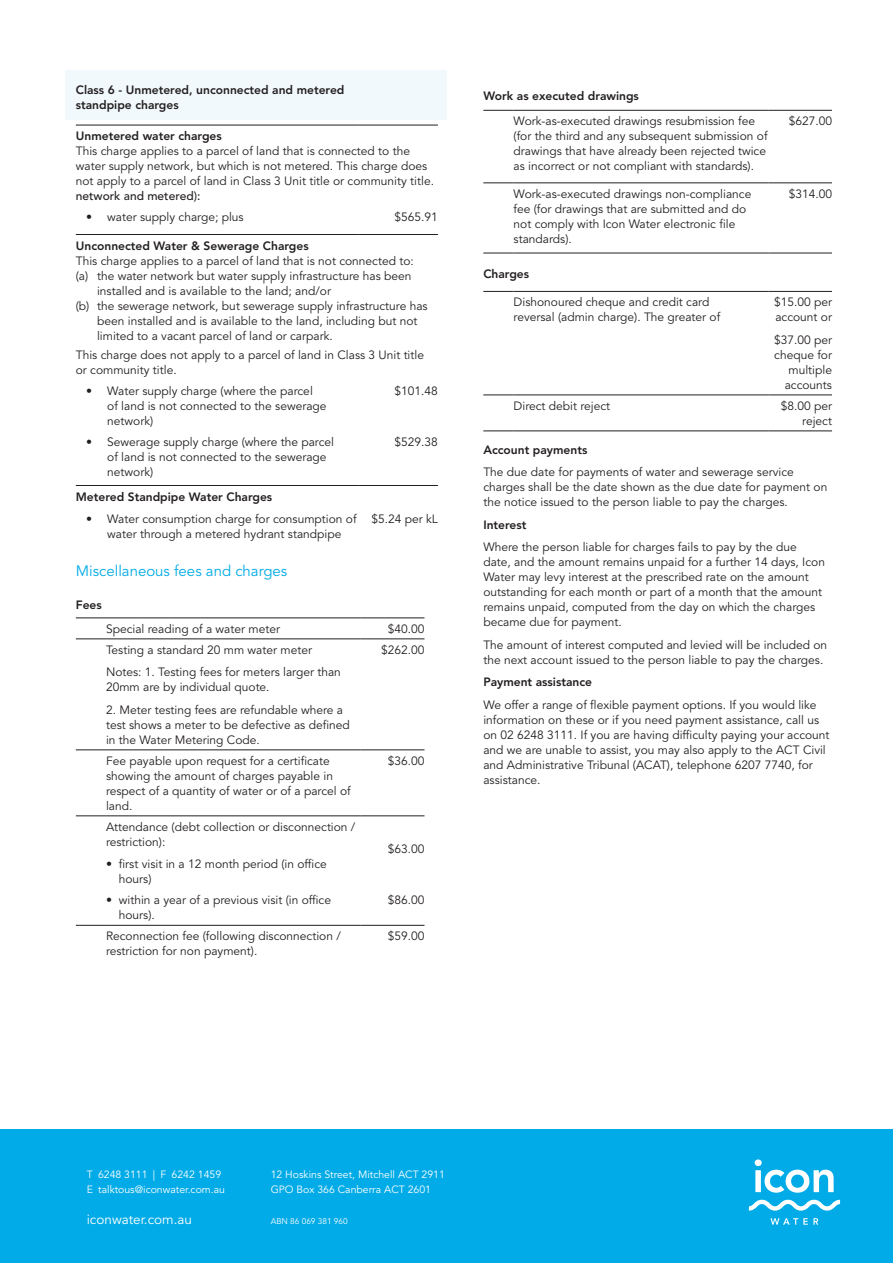
<style>
.page{position:relative;width:893px;height:1263px;background:#fff}
.page>*{position:absolute;margin:0;border:0;box-sizing:border-box;transform-origin:0 0}
.t1{font:15px "Avenir LT Std";color:#00abe7}
.t2{font:13.5px "Avenir LT Std";color:#fff}
.t3{font:12px/15px "Avenir LT Std";color:#231f20}
.t4{font:800 12px/15px "Avenir LT Std";color:#231f20}
.t5{font:500 12px "Avenir LT Std";color:#231f20}
.t6{font:10.5px/15px "Avenir LT Std";color:#fff}
.t7{font:8.25px "Avenir LT Std";color:#fff}
</style>
<div class="page">
<div style="left:0;top:1129px;width:893px;height:134px;background:#00abe7"></div>
<svg style="left:749px;top:1200px;width:91px;height:10px"></svg>
<svg style="left:755px;top:1159px;width:79px;height:34px"></svg>
<svg style="left:770px;top:1218px;width:48px;height:7px"></svg>
<div style="left:65px;top:70px;width:381px;height:50px;background:#f2f9fd"></div>
<hr style="left:86px;top:125px;width:272px;height:1px;background:#231f20">
<hr style="left:358px;top:125px;width:80px;height:1px;background:#231f20">
<hr style="left:86px;top:234px;width:272px;height:1px;background:#231f20">
<hr style="left:358px;top:234px;width:80px;height:1px;background:#231f20">
<hr style="left:86px;top:485px;width:272px;height:1px;background:#231f20">
<hr style="left:358px;top:485px;width:80px;height:1px;background:#231f20">
<hr style="left:76px;top:639px;width:30px;height:1px;background:#231f20">
<hr style="left:106px;top:639px;width:255px;height:1px;background:#231f20">
<hr style="left:361px;top:639px;width:63px;height:1px;background:#231f20">
<hr style="left:76px;top:925px;width:30px;height:1px;background:#231f20">
<hr style="left:106px;top:925px;width:255px;height:1px;background:#231f20">
<hr style="left:361px;top:925px;width:63px;height:1px;background:#231f20">
<hr style="left:76px;top:618px;width:30px;height:1px;background:#231f20">
<hr style="left:106px;top:618px;width:255px;height:1px;background:#231f20">
<hr style="left:76px;top:750px;width:30px;height:1px;background:#231f20">
<hr style="left:76px;top:815px;width:30px;height:1px;background:#231f20">
<hr style="left:106px;top:750px;width:255px;height:1px;background:#231f20">
<hr style="left:106px;top:815px;width:255px;height:1px;background:#231f20">
<hr style="left:361px;top:750px;width:63px;height:1px;background:#231f20">
<hr style="left:361px;top:815px;width:63px;height:1px;background:#231f20">
<hr style="left:361px;top:618px;width:63px;height:1px;background:#231f20">
<hr style="left:483px;top:395px;width:31px;height:1px;background:#231f20">
<hr style="left:514px;top:395px;width:254px;height:1px;background:#231f20">
<hr style="left:768px;top:395px;width:64px;height:1px;background:#231f20">
<hr style="left:483px;top:183px;width:31px;height:1px;background:#231f20">
<hr style="left:514px;top:183px;width:254px;height:1px;background:#231f20">
<hr style="left:768px;top:183px;width:64px;height:1px;background:#231f20">
<hr style="left:483px;top:431px;width:31px;height:1px;background:#231f20">
<hr style="left:514px;top:431px;width:254px;height:1px;background:#231f20">
<hr style="left:768px;top:431px;width:64px;height:1px;background:#231f20">
<hr style="left:483px;top:110px;width:31px;height:1px;background:#231f20">
<hr style="left:514px;top:110px;width:254px;height:1px;background:#231f20">
<hr style="left:483px;top:291px;width:31px;height:1px;background:#231f20">
<hr style="left:514px;top:291px;width:254px;height:1px;background:#231f20">
<hr style="left:483px;top:253px;width:31px;height:1px;background:#231f20">
<hr style="left:514px;top:253px;width:254px;height:1px;background:#231f20">
<hr style="left:768px;top:253px;width:64px;height:1px;background:#231f20">
<hr style="left:768px;top:291px;width:64px;height:1px;background:#231f20">
<hr style="left:768px;top:110px;width:64px;height:1px;background:#231f20">
<p class="t4" style="left:76px;top:82px;width:270px">Class 6 - Unmetered, unconnected and metered standpipe charges</p>
<p class="t4" style="left:76px;top:128px;width:148px">Unmetered water charges</p>
<p class="t3" style="left:76px;top:144px;width:360px">This charge applies to a parcel of land that is connected to the water supply network, but which is not metered. This charge does not apply to a parcel of land in Class 3 Unit title or community title.</p>
<p class="t5" style="left:76px;top:189px;width:126px">network and metered):</p>
<p class="t3" style="left:86px;top:210px;width:159px">• water supply charge; plus</p>
<p class="t3" style="left:395px;top:210px;width:45px">$565.91</p>
<p class="t4" style="left:76px;top:238px;width:234px">Unconnected Water &amp; Sewerage Charges</p>
<p class="t3" style="left:76px;top:253px;width:340px">This charge applies to a parcel of land that is not connected to:</p>
<p class="t3" style="left:76px;top:268px;width:337px">(a) the water network but water supply infrastructure has been</p>
<p class="t3" style="left:97px;top:283px;width:235px">installed and is available to the land; and/or</p>
<p class="t3" style="left:76px;top:298px;width:353px">(b) the sewerage network, but sewerage supply infrastructure has</p>
<p class="t3" style="left:97px;top:313px;width:322px">been installed and is available to the land, including but not</p>
<p class="t3" style="left:97px;top:328px;width:237px">limited to a vacant parcel of land or carpark.</p>
<p class="t3" style="left:76px;top:347px;width:350px">This charge does not apply to a parcel of land in Class 3 Unit title or community title.</p>
<p class="t3" style="left:107px;top:383px;width:221px;text-indent:-21px">• Water supply charge (where the parcel<br>of land is not connected to the sewerage network)</p>
<p class="t3" style="left:395px;top:383px;width:45px">$101.48</p>
<p class="t3" style="left:107px;top:434px;width:228px;text-indent:-21px">• Sewerage supply charge (where the parcel of land is not connected to the sewerage network)</p>
<p class="t3" style="left:395px;top:434px;width:45px">$529.38</p>
<p class="t4" style="left:76px;top:489px;width:198px">Metered Standpipe Water Charges</p>
<p class="t3" style="left:86px;top:511px;width:272px;text-align:center">• Water consumption charge for consumption of water through a metered hydrant standpipe</p>
<p class="t3" style="left:371px;top:511px;width:68px">$5.24 per kL</p>
<p class="t1" style="left:76px;top:562px;width:213px">Miscellaneous fees and charges</p>
<p class="t4" style="left:76px;top:598px;width:27px">Fees</p>
<p class="t3" style="left:106px;top:622px;width:175px">Special reading of a water meter</p>
<p class="t3" style="left:388px;top:622px;width:38px">$40.00</p>
<p class="t3" style="left:106px;top:639px;width:236px;line-height:22.5px">Testing a standard 20 mm water meter<br>Notes: 1. Testing fees for meters larger than</p>
<p class="t3" style="left:106px;top:680px;width:165px">20mm are by individual quote.</p>
<p class="t3" style="left:106px;top:703px;width:245px">2. Meter testing fees are refundable where a test shows a meter to be defective as defined in the Water Metering Code.</p>
<p class="t3" style="left:381px;top:643px;width:45px">$262.00</p>
<p class="t3" style="left:106px;top:754px;width:246px">Fee payable upon request for a certificate showing the amount of charges payable in respect of a quantity of water or of a parcel of land.</p>
<p class="t3" style="left:388px;top:754px;width:38px">$36.00</p>
<p class="t3" style="left:106px;top:819px;width:251px">Attendance (debt collection or disconnection / restriction):</p>
<p class="t3" style="left:119px;top:857px;width:209px;text-indent:-13px">• first visit in a 12 month period (in office hours)</p>
<p class="t3" style="left:388px;top:842px;width:38px">$63.00</p>
<p class="t3" style="left:119px;top:893px;width:214px;text-indent:-13px">• within a year of a previous visit (in office hours).</p>
<p class="t3" style="left:388px;top:893px;width:38px">$86.00</p>
<p class="t3" style="left:106px;top:929px;width:236px">Reconnection fee (following disconnection / restriction for non payment).</p>
<p class="t3" style="left:388px;top:929px;width:38px">$59.00</p>
<p class="t4" style="left:483px;top:88px;width:157px">Work as executed drawings</p>
<p class="t3" style="left:514px;top:114px;width:256px">Work-as-executed drawings resubmission fee (for the third and any subsequent submission of drawings that have already been rejected twice as incorrect or not compliant with standards).</p>
<p class="t3" style="left:789px;top:114px;width:45px">$627.00</p>
<p class="t3" style="left:514px;top:187px;width:239px">Work-as-executed drawings non-compliance fee (for drawings that are submitted and do not comply with Icon Water electronic file standards).</p>
<p class="t3" style="left:789px;top:187px;width:45px">$314.00</p>
<p class="t4" style="left:483px;top:266px;width:47px">Charges</p>
<p class="t3" style="left:514px;top:295px;width:208px">Dishonoured cheque and credit card reversal (admin charge). The greater of</p>
<p class="t3" style="left:774px;top:295px;width:60px">$15.00 per account or</p>
<p class="t3" style="left:774px;top:333px;width:60px;text-align:right">$37.00 per cheque for multiple accounts</p>
<p class="t3" style="left:514px;top:399px;width:98px">Direct debit reject</p>
<p class="t3" style="left:781px;top:399px;width:53px;text-align:right">$8.00 per reject</p>
<p class="t4" style="left:483px;top:442px;width:105px">Account payments</p>
<p class="t3" style="left:483px;top:465px;width:346px">The due date for payments of water and sewerage service charges shall be the date shown as the due date for payment on the notice issued to the person liable to pay the charges.</p>
<p class="t4" style="left:483px;top:517px;width:45px">Interest</p>
<p class="t3" style="left:483px;top:540px;width:343px">Where the person liable for charges fails to pay by the due date, and the amount remains unpaid for a further 14 days, Icon Water may levy interest at the prescribed rate on the amount outstanding for each month or part of a month that the amount remains unpaid, computed from the day on which the charges became due for payment.</p>
<p class="t3" style="left:483px;top:637px;width:345px">The amount of interest computed and levied will be included on the next account issued to the person liable to pay the charges.</p>
<p class="t4" style="left:483px;top:674px;width:110px">Payment assistance</p>
<p class="t3" style="left:483px;top:697px;width:348px">We offer a range of flexible payment options. If you would like information on these or if you need payment assistance, call us on 02 6248 3111. If you are having difficulty paying your account and we are unable to assist, you may also apply to the ACT Civil and Administrative Tribunal (ACAT), telephone 6207 7740, for assistance.</p>
<p class="t6" style="left:87px;top:1167px;width:140px">T 6248 3111 | F 6242 1459<br>E talktous@iconwater.com.au</p>
<p class="t6" style="left:271px;top:1167px;width:176px">12 Hoskins Street, Mitchell ACT 2911<br>GPO Box 366 Canberra ACT 2601</p>
<p class="t2" style="left:87px;top:1212px;width:107px">iconwater.com.au</p>
<p class="t7" style="left:271px;top:1216px;width:78px">ABN 86 069 381 960</p>
</div>
